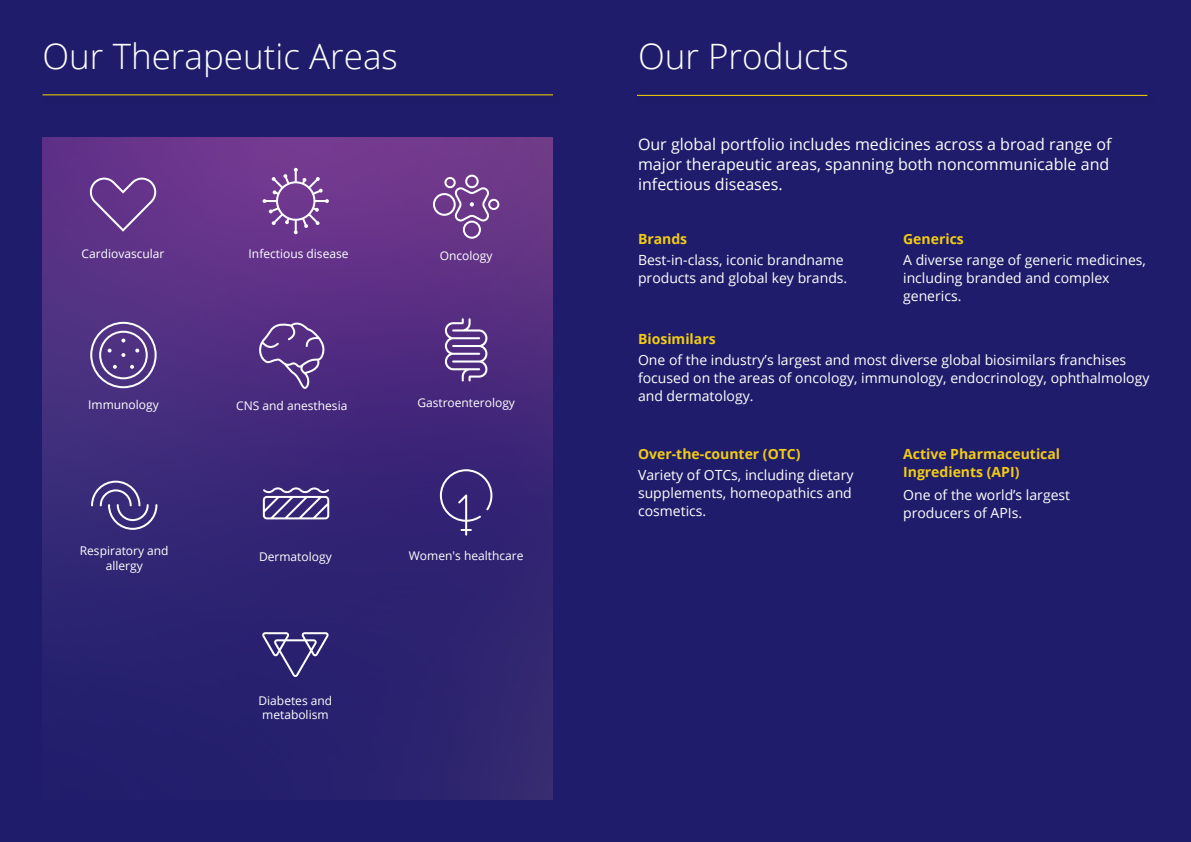
<style>
.page{position:relative;width:1191px;height:842px;background:#1f1c6b}
.page>*{position:absolute;margin:0;border:0;box-sizing:border-box;transform-origin:0 0}
.t1{font:300 35px "Open Sans";color:#fff}
.t2{font:16px/20px "Open Sans";color:#fff}
.t3{font:14px/18px "Open Sans";color:#fff}
.t4{font:700 14px/18px "Open Sans";color:#f2cb15}
.t5{font:12px/14.4px "Open Sans";color:#fff;text-align:center}
</style>
<div class="page">
<svg style="left:43px;top:137px;width:510px;height:662px"></svg>
<svg style="left:88px;top:178px;width:70px;height:54px;background:#714794"></svg>
<svg style="left:259px;top:319px;width:69px;height:70px;background:#654690"></svg>
<svg style="left:445px;top:318px;width:42px;height:63px;background:#7e63a0"></svg>
<svg style="left:90px;top:322px;width:67px;height:66px;background:#6c5497"></svg>
<svg style="left:262px;top:168px;width:67px;height:66px;background:#83539e"></svg>
<svg style="left:433px;top:175px;width:66px;height:64px;background:#82579b"></svg>
<svg style="left:440px;top:469px;width:52px;height:67px;background:#4b3c84"></svg>
<svg style="left:262px;top:632px;width:67px;height:45px"></svg>
<svg style="left:91px;top:481px;width:66px;height:49px;background:#564a8c"></svg>
<svg style="left:263px;top:487px;width:66px;height:32px;background:#766ba1"></svg>
<div style="left:41px;top:92px;width:521px;height:13px;background:#000;opacity:.2"></div>
<hr style="left:43px;top:94px;width:510px;height:1px;background:#ffd800">
<div style="left:635px;top:93px;width:522px;height:13px;background:#000;opacity:.2"></div>
<hr style="left:637px;top:95px;width:510px;height:1px;background:#ffd800">
<h1 class="t1" style="left:43px;top:33px;width:357px">Our Therapeutic Areas</h1>
<h1 class="t1" style="left:638px;top:33px;width:212px">Our Products</h1>
<p class="t5" style="left:82px;top:247px;width:84px">Cardiovascular</p>
<p class="t5" style="left:249px;top:246px;width:101px">Infectious disease</p>
<p class="t5" style="left:440px;top:249px;width:54px">Oncology</p>
<p class="t5" style="left:88px;top:397px;width:72px">Immunology</p>
<p class="t5" style="left:236px;top:398px;width:113px">CNS and anesthesia</p>
<p class="t5" style="left:80px;top:543px;width:90px">Respiratory and allergy</p>
<p class="t5" style="left:259px;top:549px;width:74px">Dermatology</p>
<p class="t5" style="left:258px;top:693px;width:75px">Diabetes and metabolism</p>
<p class="t5" style="left:417px;top:395px;width:99px">Gastroenterology</p>
<p class="t5" style="left:409px;top:548px;width:116px">Women's healthcare</p>
<p class="t2" style="left:638px;top:134px;width:475px">Our global portfolio includes medicines across a broad range of major therapeutic areas, spanning both noncommunicable and infectious diseases.</p>
<p class="t4" style="left:638px;top:229px;width:51px">Brands</p>
<p class="t3" style="left:638px;top:250px;width:211px">Best-in-class, iconic brandname products and global key brands.</p>
<p class="t4" style="left:903px;top:229px;width:62px">Generics</p>
<p class="t3" style="left:903px;top:250px;width:244px">A diverse range of generic medicines, including branded and complex generics.</p>
<p class="t4" style="left:638px;top:329px;width:79px">Biosimilars</p>
<p class="t3" style="left:638px;top:350px;width:513px">One of the industry’s largest and most diverse global biosimilars franchises focused on the areas of oncology, immunology, endocrinology, ophthalmology and dermatology.</p>
<p class="t4" style="left:638px;top:445px;width:164px">Over-the-counter (OTC)</p>
<p class="t3" style="left:638px;top:466px;width:217px;text-align:justify">Variety of OTCs, including dietary supplements, homeopathics and cosmetics.</p>
<p class="t4" style="left:903px;top:445px;width:159px">Active Pharmaceutical<br>Ingredients (API)</p>
<p class="t3" style="left:903px;top:486px;width:168px">One of the world’s largest producers of APIs.</p>
</div>
